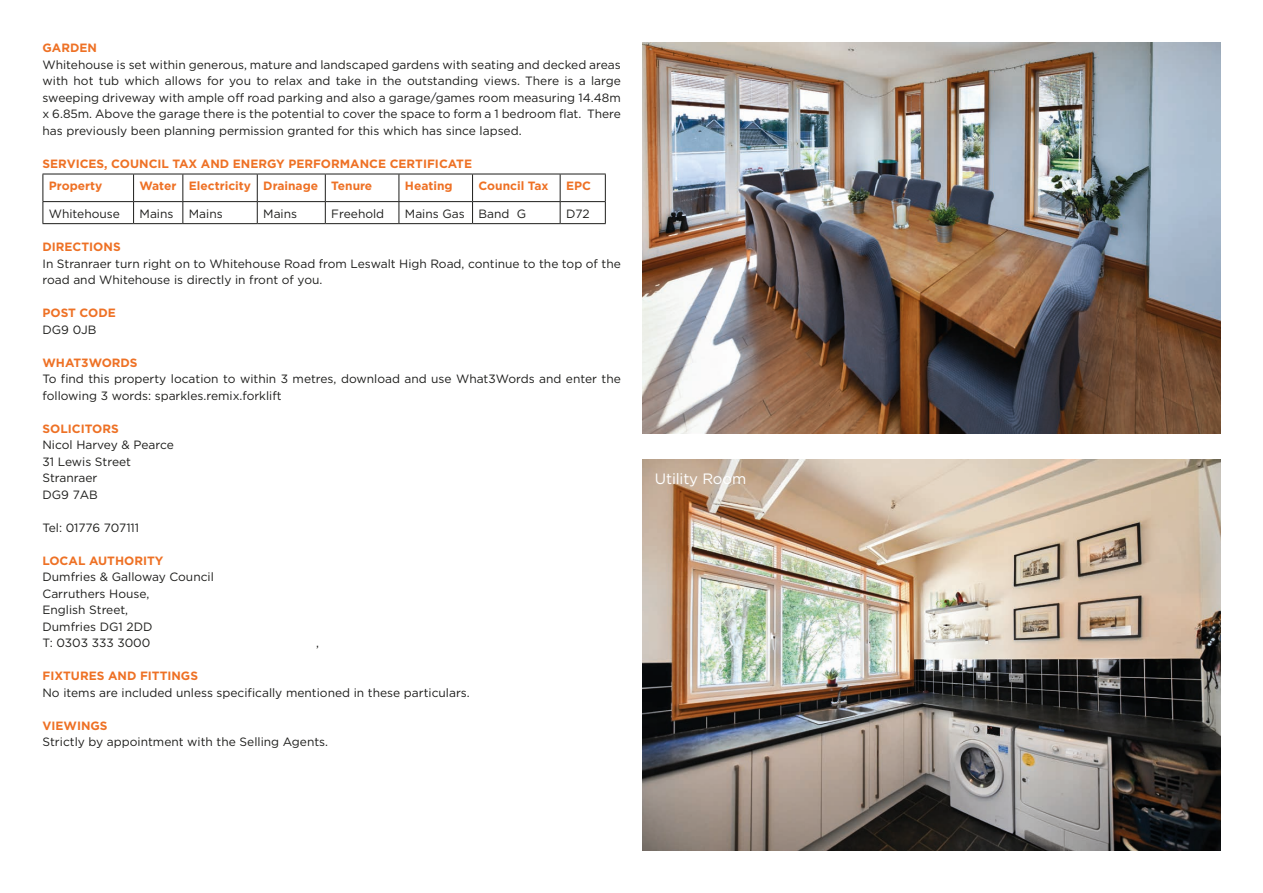
<style>
.page{position:relative;width:1263px;height:893px;background:#fff}
.page>*{position:absolute;margin:0;border:0;box-sizing:border-box;transform-origin:0 0}
.t1{font:15px "Gotham";letter-spacing:-.01em;color:#fff}
.t2{font:12px/16.5px "Gotham";color:#1d1d1b}
.t3{font:700 12px/21.9px "Gotham";color:#ee7125}
</style>
<div class="page">
<hr style="left:43px;top:174px;width:91px;height:1px;background:#1d1d1b">
<hr style="left:134px;top:174px;width:49px;height:1px;background:#1d1d1b">
<hr style="left:183px;top:174px;width:74px;height:1px;background:#1d1d1b">
<hr style="left:257px;top:174px;width:68px;height:1px;background:#1d1d1b">
<hr style="left:325px;top:174px;width:74px;height:1px;background:#1d1d1b">
<hr style="left:399px;top:174px;width:74px;height:1px;background:#1d1d1b">
<hr style="left:472px;top:174px;width:88px;height:1px;background:#1d1d1b">
<hr style="left:560px;top:174px;width:46px;height:1px;background:#1d1d1b">
<hr style="left:43px;top:201px;width:91px;height:1px;background:#1d1d1b">
<svg style="left:43px;top:174px;width:1px;height:49px"></svg>
<hr style="left:134px;top:201px;width:49px;height:1px;background:#1d1d1b">
<svg style="left:133px;top:174px;width:1px;height:49px"></svg>
<hr style="left:183px;top:201px;width:74px;height:1px;background:#1d1d1b">
<svg style="left:182px;top:174px;width:1px;height:49px"></svg>
<hr style="left:257px;top:201px;width:68px;height:1px;background:#1d1d1b">
<svg style="left:257px;top:174px;width:1px;height:49px"></svg>
<hr style="left:325px;top:201px;width:74px;height:1px;background:#1d1d1b">
<svg style="left:325px;top:174px;width:1px;height:49px"></svg>
<hr style="left:399px;top:201px;width:74px;height:1px;background:#1d1d1b">
<svg style="left:399px;top:174px;width:1px;height:49px"></svg>
<hr style="left:472px;top:201px;width:88px;height:1px;background:#1d1d1b">
<svg style="left:472px;top:174px;width:1px;height:49px"></svg>
<hr style="left:560px;top:201px;width:46px;height:1px;background:#1d1d1b">
<svg style="left:560px;top:174px;width:1px;height:49px"></svg>
<svg style="left:605px;top:174px;width:1px;height:49px"></svg>
<hr style="left:43px;top:223px;width:91px;height:1px;background:#1d1d1b">
<hr style="left:134px;top:223px;width:49px;height:1px;background:#1d1d1b">
<hr style="left:183px;top:223px;width:74px;height:1px;background:#1d1d1b">
<hr style="left:257px;top:223px;width:68px;height:1px;background:#1d1d1b">
<hr style="left:325px;top:223px;width:74px;height:1px;background:#1d1d1b">
<hr style="left:399px;top:223px;width:74px;height:1px;background:#1d1d1b">
<hr style="left:472px;top:223px;width:88px;height:1px;background:#1d1d1b">
<hr style="left:560px;top:223px;width:46px;height:1px;background:#1d1d1b">
<img style="left:642px;top:43px;width:578px;height:390px">
<img style="left:642px;top:460px;width:578px;height:390px">
<p class="t3" style="left:43px;top:37px;width:56px">GARDEN</p>
<p class="t2" style="left:43px;top:56px;width:580px;text-align:justify">Whitehouse is set within generous, mature and landscaped gardens with seating and decked areas with hot tub which allows for you to relax and take in the outstanding views. There is a large sweeping driveway with ample off road parking and also a garage/games room measuring 14.48m x 6.85m. Above the garage there is the potential to cover the space to form a 1 bedroom flat. There has previously been planning permission granted for this which has since lapsed.</p>
<p class="t3" style="left:49px;top:152px;width:425px;text-indent:-6px">SERVICES, COUNCIL TAX AND ENERGY PERFORMANCE CERTIFICATE<br>Property</p>
<p class="t3" style="left:140px;top:174px;width:234px">Water Electricity Drainage Tenure</p>
<p class="t3" style="left:405px;top:174px;width:49px">Heating</p>
<p class="t3" style="left:478px;top:174px;width:71px">Council Tax</p>
<p class="t3" style="left:566px;top:174px;width:26px">EPC</p>
<p class="t2" style="left:49px;top:205px;width:73px">Whitehouse</p>
<p class="t2" style="left:140px;top:205px;width:35px">Mains</p>
<p class="t2" style="left:189px;top:205px;width:35px">Mains</p>
<p class="t2" style="left:263px;top:205px;width:35px">Mains</p>
<p class="t2" style="left:331px;top:205px;width:54px">Freehold</p>
<p class="t2" style="left:405px;top:205px;width:123px">Mains Gas Band G</p>
<p class="t2" style="left:566px;top:205px;width:25px">D72</p>
<p class="t3" style="left:43px;top:236px;width:80px">DIRECTIONS</p>
<p class="t2" style="left:43px;top:255px;width:580px">In Stranraer turn right on to Whitehouse Road from Leswalt High Road, continue to the top of the road and Whitehouse is directly in front of you.</p>
<p class="t3" style="left:43px;top:302px;width:75px">POST CODE</p>
<p class="t2" style="left:43px;top:321px;width:56px">DG9 0JB</p>
<p class="t3" style="left:43px;top:351px;width:97px">WHAT3WORDS</p>
<p class="t2" style="left:43px;top:370px;width:580px">To find this property location to within 3 metres, download and use What3Words and enter the following 3 words: sparkles.remix.forklift</p>
<p class="t3" style="left:43px;top:417px;width:78px">SOLICITORS</p>
<p class="t2" style="left:43px;top:436px;width:133px">Nicol Harvey &amp; Pearce<br>31 Lewis Street<br>Stranraer<br>DG9 7AB</p>
<p class="t2" style="left:43px;top:519px;width:98px">Tel: 01776 707111</p>
<p class="t3" style="left:43px;top:549px;width:122px">LOCAL AUTHORITY</p>
<p class="t2" style="left:43px;top:568px;width:173px">Dumfries &amp; Galloway Council<br>Carruthers House,<br>English Street,<br>Dumfries DG1 2DD<br>T: 0303 333 3000</p>
<p class="t2" style="left:316px;top:634px;width:4px">,</p>
<p class="t3" style="left:43px;top:665px;width:157px">FIXTURES AND FITTINGS</p>
<p class="t2" style="left:43px;top:684px;width:429px">No items are included unless specifically mentioned in these particulars.</p>
<p class="t3" style="left:43px;top:714px;width:67px">VIEWINGS</p>
<p class="t2" style="left:43px;top:733px;width:287px">Strictly by appointment with the Selling Agents.</p>
<p class="t1" style="left:655px;top:469px;width:93px">Utility Room</p>
</div>
